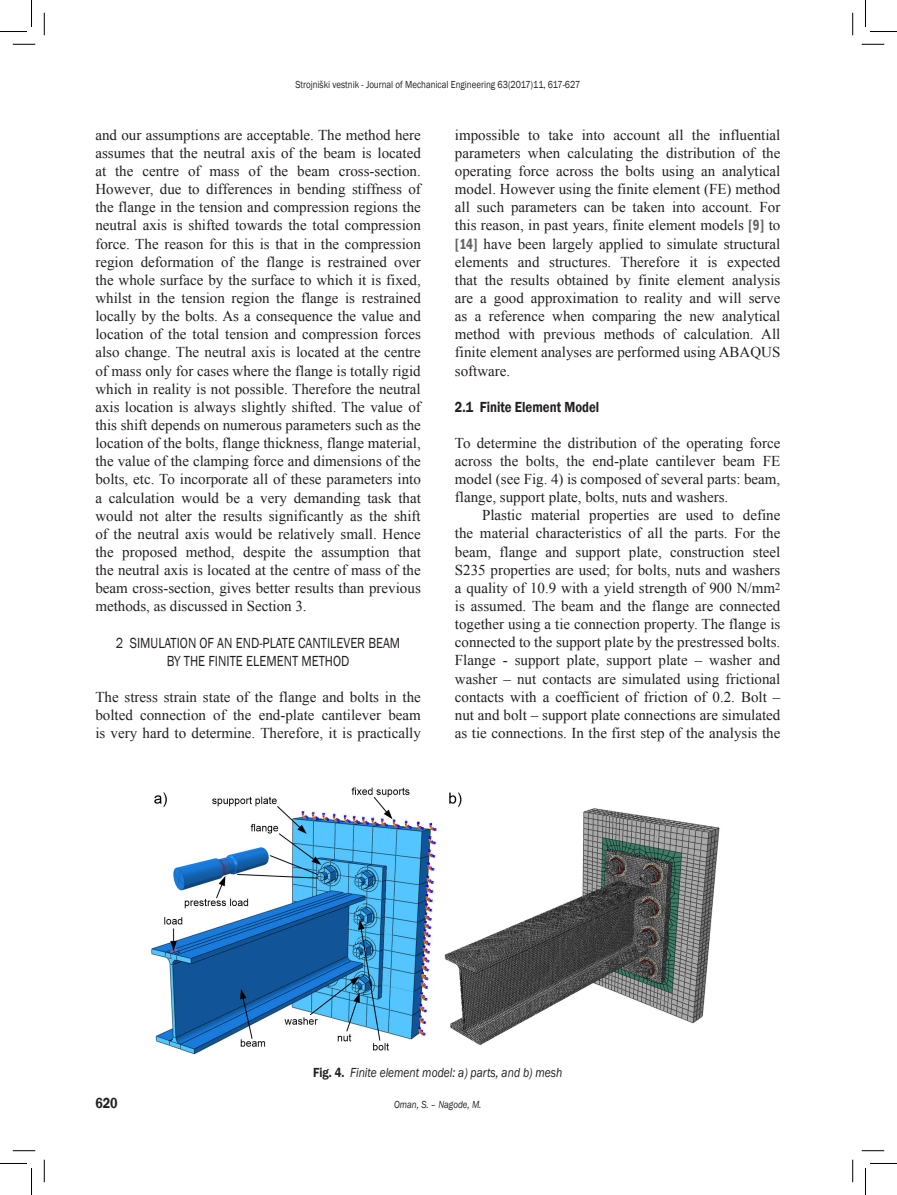
<style>
.page{position:relative;width:897px;height:1195px;background:#fff}
.page>*{position:absolute;margin:0;border:0;box-sizing:border-box;transform-origin:0 0}
.t1{font:15px/18.1px "Times New Roman";color:#231f20;text-align:justify}
.t2{font:15px/18.1px "Franklin Gothic";color:#231f20;text-align:center;scale:.85 1}
.t3{font:600 15px "Franklin Gothic";color:#231f20;scale:.85 1}
.t4{font:italic 13.5px "Franklin Gothic";color:#231f20;scale:.85 1}
.t5{font:10.5px "Franklin Gothic";color:#231f20;scale:.85 1}
.t6{font:italic 10.5px "Franklin Gothic";color:#231f20;scale:.85 1}
.s1{font-family:"Franklin Gothic";font-weight:600;font-stretch:condensed;color:#636366}
.s2{font-weight:600;font-style:normal}
</style>
<div class="page">
<img style="left:151px;top:787px;width:569px;height:268px">
<svg style="left:13px;top:44px;width:22px;height:1px"></svg>
<svg style="left:861px;top:44px;width:23px;height:1px"></svg>
<svg style="left:13px;top:1150px;width:22px;height:1px"></svg>
<svg style="left:861px;top:1150px;width:23px;height:1px"></svg>
<svg style="left:44px;top:13px;width:1px;height:22px"></svg>
<svg style="left:44px;top:1159px;width:1px;height:22px"></svg>
<svg style="left:852px;top:13px;width:1px;height:22px"></svg>
<svg style="left:852px;top:1159px;width:1px;height:22px"></svg>
<svg style="left:0;top:0;width:32px;height:32px"></svg>
<svg style="left:0;top:1163px;width:32px;height:31px"></svg>
<svg style="left:865px;top:0;width:31px;height:32px"></svg>
<svg style="left:865px;top:1163px;width:31px;height:31px"></svg>
<p class="t5" style="left:295px;top:78px;width:336px">Strojniški vestnik - Journal of Mechanical Engineering 63(2017)11, 617-627</p>
<p class="t1" style="left:95px;top:125px;width:327px">and our assumptions are acceptable. The method here assumes that the neutral axis of the beam is located at the centre of mass of the beam cross-section.<br>However, due to differences in bending stiffness of the flange in the tension and compression regions the neutral axis is shifted towards the total compression force. The reason for this is that in the compression region deformation of the flange is restrained over the whole surface by the surface to which it is fixed, whilst in the tension region the flange is restrained locally by the bolts. As a consequence the value and location of the total tension and compression forces also change. The neutral axis is located at the centre of mass only for cases where the flange is totally rigid which in reality is not possible. Therefore the neutral axis location is always slightly shifted. The value of this shift depends on numerous parameters such as the location of the bolts, flange thickness, flange material, the value of the clamping force and dimensions of the bolts, etc. To incorporate all of these parameters into a calculation would be a very demanding task that would not alter the results significantly as the shift of the neutral axis would be relatively small. Hence the proposed method, despite the assumption that the neutral axis is located at the centre of mass of the beam cross-section, gives better results than previous methods, as discussed in Section 3.</p>
<p class="t2" style="left:116px;top:633px;width:336px">2 SIMULATION OF AN END-PLATE CANTILEVER BEAM<br>BY THE FINITE ELEMENT METHOD</p>
<p class="t1" style="left:95px;top:687px;width:327px">The stress strain state of the flange and bolts in the bolted connection of the end-plate cantilever beam is very hard to determine. Therefore, it is practically</p>
<p class="t1" style="left:455px;top:125px;width:327px">impossible to take into account all the influential parameters when calculating the distribution of the operating force across the bolts using an analytical model. However using the finite element (FE) method all such parameters can be taken into account. For this reason, in past years, finite element models <span class="s1">[9]</span> to <span class="s1">[14]</span> have been largely applied to simulate structural elements and structures. Therefore it is expected that the results obtained by finite element analysis are a good approximation to reality and will serve as a reference when comparing the new analytical method with previous methods of calculation. All finite element analyses are performed using ABAQUS software.</p>
<p class="t3" style="left:455px;top:397px;width:171px">2.1 Finite Element Model</p>
<p class="t1" style="left:455px;top:433px;width:327px">To determine the distribution of the operating force across the bolts, the end-plate cantilever beam FE model (see Fig. 4) is composed of several parts: beam, flange, support plate, bolts, nuts and washers.</p>
<p class="t1" style="left:455px;top:505px;width:327px;text-indent:27px">Plastic material properties are used to define the material characteristics of all the parts. For the beam, flange and support plate, construction steel S235 properties are used; for bolts, nuts and washers a quality of 10.9 with a yield strength of 900 N/mm<sup>2 </sup>is assumed. The beam and the flange are connected together using a tie connection property. The flange is connected to the support plate by the prestressed bolts.<br>Flange - support plate, support plate – washer and washer – nut contacts are simulated using frictional contacts with a coefficient of friction of 0.2. Bolt – nut and bolt – support plate connections are simulated as tie connections. In the first step of the analysis the</p>
<p class="t4" style="left:313px;top:1064px;width:295px"><span class="s2">Fig. 4.</span> Finite element model: a) parts, and b) mesh</p>
<p class="t3" style="left:95px;top:1093px;width:28px">620</p>
<p class="t6" style="left:394px;top:1097px;width:104px">Oman, S. – Nagode, M.</p>
</div>
